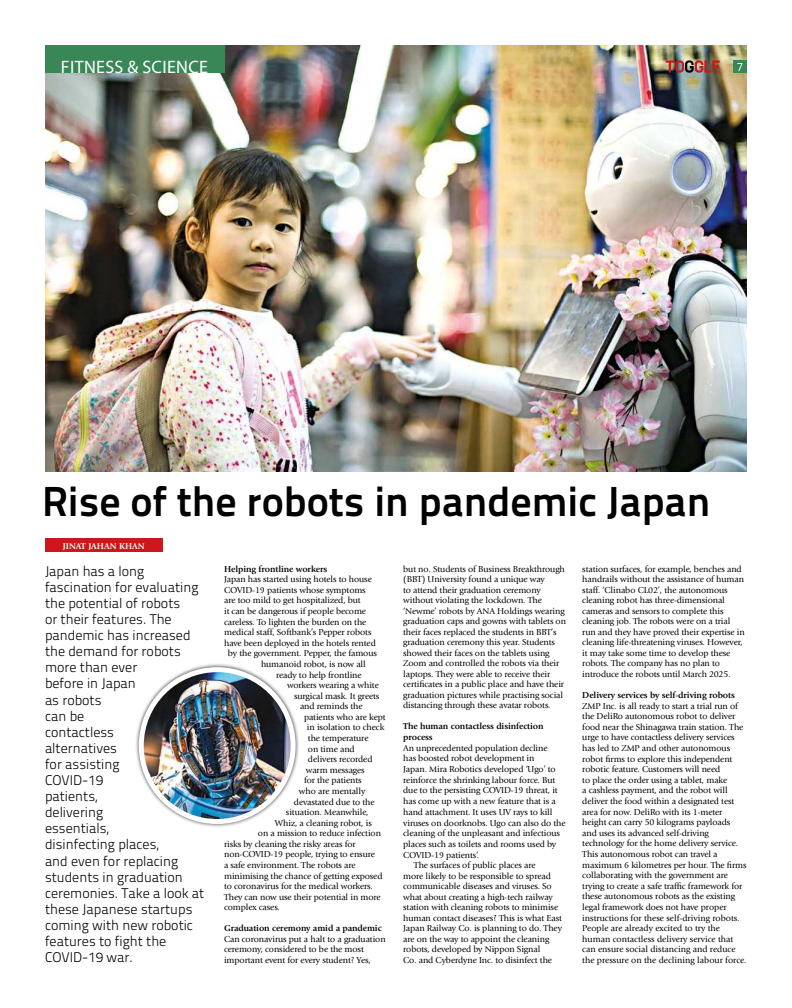
<style>
.page{position:relative;width:792px;height:1008px;background:#fff}
.page>*{position:absolute;margin:0;border:0;box-sizing:border-box;transform-origin:0 0}
.t1{font:700 42px "Titillium Text 22 L";color:#000}
.t2{font:18px "Myriad Pro";letter-spacing:.02em;color:#fff}
.t3{font:300 14px/16.1px "Titillium Text 22 L";color:#000}
.t4{font:12px "Titillium Text 22 L";color:#fff}
.t5{font:9px/10.5px "Giovanni Std";letter-spacing:-.01em;color:#000}
.t6{font:700 9px/10.5px "Giovanni Std";letter-spacing:-.01em;color:#000}
.t7{font:700 9px "Giovanni Std";color:#fff}
</style>
<div class="page">
<img style="left:45px;top:45px;width:702px;height:427px">
<div style="left:45px;top:538px;width:118px;height:14px;background:#cd171a"></div>
<div style="left:135px;top:663px;width:165px;height:165px;background:#000;opacity:.75"></div>
<img style="left:141px;top:670px;width:152px;height:152px;border-radius:76px">
<div style="left:139px;top:667px;width:157px;height:157px;border:5px solid #fff;border-radius:50%"></div>
<div style="left:733px;top:60px;width:14px;height:13px;background:#398756"></div>
<div style="left:45px;top:45px;width:179px;height:28px;background:#398756"></div>
<svg style="left:666px;top:60px;width:54px;height:13px"></svg>
<h2 class="t2" style="left:61px;top:56px;width:149px">FITNESS &amp; SCIENCE</h2>
<h3 class="t4" style="left:737px;top:59px;width:8px">7</h3>
<h1 class="t1" style="left:42px;top:486px;width:670px">Rise of the robots in pandemic Japan</h1>
<p class="t7" style="left:63px;top:542px;width:83px">JINAT JAHAN KHAN</p>
<p class="t3" style="left:45px;top:564px;width:161px">Japan has a long fascination for evaluating the potential of robots<br>or their features. The pandemic has increased the demand for robots more than ever<br>before in Japan<br>as robots<br>can be<br>contactless<br>alternatives<br>for assisting<br>COVID-19<br>patients,<br>delivering<br>essentials,<br>disinfecting places,<br>and even for replacing students in graduation ceremonies. Take a look at these Japanese startups coming with new robotic features to fight the<br>COVID-19 war.</p>
<p class="t6" style="left:224px;top:564px;width:105px">Helping frontline workers</p>
<p class="t5" style="left:224px;top:575px;width:149px">Japan has started using hotels to house</p>
<p class="t5" style="left:224px;top:585px;width:143px">COVID-19 patients whose symptoms</p>
<p class="t5" style="left:224px;top:596px;width:138px">are too mild to get hospitalized, but</p>
<p class="t5" style="left:224px;top:607px;width:143px">it can be dangerous if people become</p>
<p class="t5" style="left:224px;top:617px;width:144px">careless. To lighten the burden on the</p>
<p class="t5" style="left:224px;top:628px;width:149px">medical staff, Softbank’s Pepper robots</p>
<p class="t5" style="left:224px;top:638px;width:153px">have been deployed in the hotels rented</p>
<p class="t5" style="left:228px;top:649px;width:150px">by the government. Pepper, the famous</p>
<p class="t5" style="left:261px;top:659px;width:106px">humanoid robot, is now all</p>
<p class="t5" style="left:276px;top:670px;width:87px">ready to help frontline</p>
<p class="t5" style="left:287px;top:681px;width:93px">workers wearing a white</p>
<p class="t5" style="left:294px;top:691px;width:87px">surgical mask. It greets</p>
<p class="t5" style="left:300px;top:702px;width:64px">and reminds the</p>
<p class="t5" style="left:304px;top:712px;width:83px">patients who are kept</p>
<p class="t5" style="left:307px;top:723px;width:79px">in isolation to check</p>
<p class="t5" style="left:308px;top:734px;width:62px">the temperature</p>
<p class="t5" style="left:308px;top:744px;width:48px">on time and</p>
<p class="t5" style="left:308px;top:755px;width:66px">delivers recorded</p>
<p class="t5" style="left:306px;top:765px;width:60px">warm messages</p>
<p class="t5" style="left:304px;top:776px;width:59px">for the patients</p>
<p class="t5" style="left:299px;top:787px;width:68px">who are mentally</p>
<p class="t5" style="left:294px;top:797px;width:82px">devastated due to the</p>
<p class="t5" style="left:286px;top:808px;width:84px">situation. Meanwhile,</p>
<p class="t5" style="left:275px;top:818px;width:98px">Whiz, a cleaning robot, is</p>
<p class="t5" style="left:258px;top:829px;width:125px">on a mission to reduce infection</p>
<p class="t5" style="left:224px;top:839px;width:133px">risks by cleaning the risky areas for</p>
<p class="t5" style="left:224px;top:850px;width:152px">non-COVID-19 people, trying to ensure</p>
<p class="t5" style="left:224px;top:861px;width:133px">a safe environment. The robots are</p>
<p class="t5" style="left:224px;top:871px;width:160px">minimising the chance of getting exposed</p>
<p class="t5" style="left:224px;top:882px;width:150px">to coronavirus for the medical workers.</p>
<p class="t5" style="left:224px;top:892px;width:158px">They can now use their potential in more</p>
<p class="t5" style="left:224px;top:903px;width:57px">complex cases.</p>
<p class="t6" style="left:224px;top:924px;width:159px">Graduation ceremony amid a pandemic</p>
<p class="t5" style="left:224px;top:934px;width:163px">Can coronavirus put a halt to a graduation ceremony, considered to be the most important event for every student? Yes,</p>
<p class="t5" style="left:403px;top:564px;width:164px">but no. Students of Business Breakthrough (BBT) University found a unique way<br>to attend their graduation ceremony without violating the lockdown. The ‘Newme’ robots by ANA Holdings wearing graduation caps and gowns with tablets on their faces replaced the students in BBT’s graduation ceremony this year. Students showed their faces on the tablets using Zoom and controlled the robots via their laptops. They were able to receive their certificates in a public place and have their graduation pictures while practising social distancing through these avatar robots.</p>
<p class="t6" style="left:403px;top:722px;width:142px">The human contactless disinfection process</p>
<p class="t5" style="left:403px;top:743px;width:146px">An unprecedented population decline</p>
<p class="t5" style="left:403px;top:754px;width:133px">has boosted robot development in</p>
<p class="t5" style="left:403px;top:765px;width:154px">Japan. Mira Robotics developed ‘Ugo’ to</p>
<p class="t5" style="left:403px;top:775px;width:154px">reinforce the shrinking labour force. But</p>
<p class="t5" style="left:403px;top:786px;width:156px">due to the persisting COVID-19 threat, it</p>
<p class="t5" style="left:403px;top:797px;width:154px">has come up with a new feature that is a</p>
<p class="t5" style="left:403px;top:807px;width:151px">hand attachment. It uses UV rays to kill</p>
<p class="t5" style="left:403px;top:818px;width:164px">viruses on doorknobs. Ugo can also do the</p>
<p class="t5" style="left:403px;top:829px;width:158px">cleaning of the unpleasant and infectious</p>
<p class="t5" style="left:403px;top:840px;width:155px">places such as toilets and rooms used by</p>
<p class="t5" style="left:403px;top:850px;width:78px">COVID-19 patients’.</p>
<p class="t5" style="left:414px;top:861px;width:123px">The surfaces of public places are</p>
<p class="t5" style="left:403px;top:871px;width:149px">more likely to be responsible to spread</p>
<p class="t5" style="left:403px;top:882px;width:150px">communicable diseases and viruses. So</p>
<p class="t5" style="left:403px;top:892px;width:151px">what about creating a high-tech railway</p>
<p class="t5" style="left:403px;top:903px;width:156px">station with cleaning robots to minimise</p>
<p class="t5" style="left:403px;top:913px;width:160px">human contact diseases? This is what East</p>
<p class="t5" style="left:403px;top:924px;width:160px">Japan Railway Co. is planning to do. They</p>
<p class="t5" style="left:403px;top:934px;width:148px">are on the way to appoint the cleaning</p>
<p class="t5" style="left:403px;top:945px;width:139px">robots, developed by Nippon Signal</p>
<p class="t5" style="left:403px;top:955px;width:150px">Co. and Cyberdyne Inc. to disinfect the</p>
<p class="t5" style="left:582px;top:564px;width:164px">station surfaces, for example, benches and handrails without the assistance of human staff. ‘Clinabo CL02’, the autonomous cleaning robot has three-dimensional cameras and sensors to complete this cleaning job. The robots were on a trial run and they have proved their expertise in cleaning life-threatening viruses. However, it may take some time to develop these robots. The company has no plan to introduce the robots until March 2025.</p>
<p class="t6" style="left:582px;top:690px;width:154px">Delivery services by self-driving robots</p>
<p class="t5" style="left:582px;top:701px;width:166px">ZMP Inc. is all ready to start a trial run of the DeliRo autonomous robot to deliver food near the Shinagawa train station. The urge to have contactless delivery services has led to ZMP and other autonomous robot firms to explore this independent robotic feature. Customers will need<br>to place the order using a tablet, make<br>a cashless payment, and the robot will deliver the food within a designated test area for now. DeliRo with its 1-meter height can carry 50 kilograms payloads and uses its advanced self-driving technology for the home delivery service.<br>This autonomous robot can travel a maximum 6 kilometres per hour. The firms collaborating with the government are trying to create a safe traffic framework for these autonomous robots as the existing legal framework does not have proper instructions for these self-driving robots.<br>People are already excited to try the human contactless delivery service that can ensure social distancing and reduce the pressure on the declining labour force.</p>
</div>
